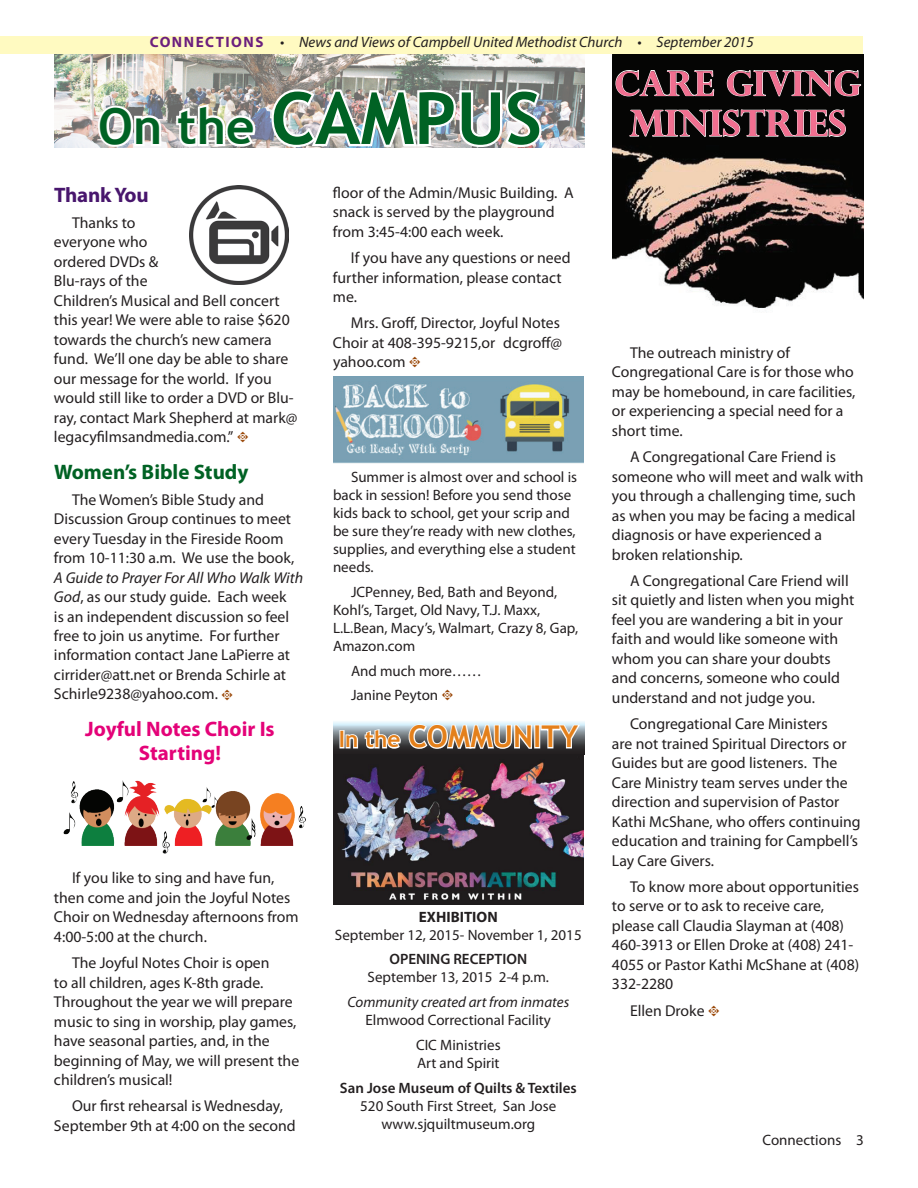
<style>
.page{position:relative;width:918px;height:1188px;background:#fff}
.page>*{position:absolute;margin:0;border:0;box-sizing:border-box;transform-origin:0 0}
.t1{font:700 72px "Trebuchet MS";color:#006224}
.t2{font:700 36px "Perpetua Titling";color:#f16f90}
.t3{font:700 34.5px "Perpetua Titling";color:#f16f90}
.t4{font:700 30px "Trebuchet MS";color:#e4801b}
.t5{font:700 21px/24px "Myriad Pro";color:#e40278;text-align:center}
.t6{font:700 21px "Myriad Pro";color:#006224}
.t7{font:700 21px "Myriad Pro";letter-spacing:-.01em;color:#48166d}
.t8{font:15.75px/19.5px "Myriad Pro";color:#231f20}
.t9{font:15px/18px "Myriad Pro";color:#231f20}
.t10{font:italic 15px "Myriad Pro";color:#231f20}
.t11{font:600 15px "Myriad Pro";color:#231f20}
.t12{font:700 15px "Myriad Pro";color:#231f20}
.s1{font-weight:700;font-style:normal;color:#6b1f7e}
.s2{font-size:49.5px}
.s3{font-family:"Type Embellishments One Let Plain";font-size:15px;color:#994606}
.s4{font-style:italic}
.s5{font-family:"Type Embellishments One Let Plain";color:#994606}
.s6{font-size:22.5px}
</style>
<div class="page">
<div style="left:0;top:36px;width:863px;height:18px;background:#fffac1"></div>
<img style="left:54px;top:54px;width:531px;height:93px">
<svg style="left:95px;top:103px;width:69px;height:45px"></svg>
<img style="left:174px;top:101px;width:84px;height:47px">
<img style="left:269px;top:87px;width:275px;height:61px">
<img style="left:63px;top:780px;width:243px;height:74px">
<img style="left:189px;top:186px;width:99px;height:99px">
<img style="left:612px;top:54px;width:251px;height:254px">
<svg style="left:615px;top:70px;width:246px;height:67px;background:#2b2b2a"></svg>
<svg style="left:333px;top:721px;width:252px;height:33px;background:#6b6e71"></svg>
<div style="left:339px;top:730px;width:6px;height:18px;border:2px solid #fff"></div>
<svg style="left:344px;top:723px;width:189px;height:27px"></svg>
<div style="left:534px;top:725px;width:6px;height:23px;border:2px solid #fff"></div>
<svg style="left:539px;top:723px;width:42px;height:27px"></svg>
<img style="left:333px;top:754px;width:251px;height:150px">
<img style="left:333px;top:377px;width:251px;height:87px">
<p class="t10" style="left:150px;top:33px;width:605px"><span class="s1">CONNECTIONS</span> • News and Views of Campbell United Methodist Church • September 2015</p>
<h1 class="t1" style="left:98px;top:73px;width:445px"><span class="s2">On the</span> CAMPUS</h1>
<h3 class="t7" style="left:54px;top:181px;width:96px">Thank You</h3>
<p class="t8" style="left:54px;top:212px;width:245px;text-indent:18px">Thanks to<br>everyone who<br>ordered DVDs &amp;<br>Blu-rays of the<br>Children’s Musical and Bell concert this year! We were able to raise $620 towards the church’s new camera fund. We’ll one day be able to share our message for the world. If you would still like to order a DVD or Blu&shy;ray, contact Mark Shepherd at mark@ legacyfilmsandmedia.com.” <span class="s3">t</span></p>
<h3 class="t6" style="left:54px;top:458px;width:196px">Women’s Bible Study</h3>
<p class="t8" style="left:54px;top:489px;width:242px;text-indent:18px">The Women’s Bible Study and<br>Discussion Group continues to meet every Tuesday in the Fireside Room from 10-11:30 a.m. We use the book,</p>
<p class="t8" style="left:54px;top:567px;width:251px"><span class="s4">A Guide to Prayer For All Who Walk With God</span>, as our study guide. Each week<br>is an independent discussion so feel free to join us anytime. For further information contact Jane LaPierre at cirrider@att.net or Brenda Schirle at Schirle9238@yahoo.com. <span class="s3">t</span></p>
<h3 class="t5" style="left:85px;top:717px;width:191px">Joyful Notes Choir Is<br>Starting!</h3>
<p class="t8" style="left:333px;top:183px;width:242px">floor of the Admin/Music Building. A snack is served by the playground from 3:45-4:00 each week.</p>
<p class="t8" style="left:333px;top:248px;width:239px;text-indent:18px">If you have any questions or need further information, please contact me.</p>
<p class="t8" style="left:333px;top:313px;width:231px;text-indent:18px">Mrs. Groff, Director, Joyful Notes<br>Choir at 408-395-9215,or dcgroff@ yahoo.com <span class="s3">t</span></p>
<p class="t9" style="left:333px;top:468px;width:246px;text-indent:18px">Summer is almost over and school is back in session! Before you send those kids back to school, get your scrip and be sure they’re ready with new clothes, supplies, and everything else a student needs.</p>
<p class="t9" style="left:333px;top:583px;width:247px;text-indent:18px">JCPenney, Bed, Bath and Beyond,<br>Kohl’s, Target, Old Navy, T.J. Maxx,<br>L.L.Bean, Macy’s, Walmart, Crazy 8, Gap,<br>Amazon.com</p>
<p class="t9" style="left:351px;top:658px;width:132px;line-height:24.8px">And much more……<br>Janine Peyton <span class="s5">t</span></p>
<h3 class="t4" style="left:339px;top:718px;width:241px"><span class="s6">In the</span> COMMUNITY</h3>
<p class="t8" style="left:54px;top:868px;width:246px;text-indent:18px">If you like to sing and have fun, then come and join the Joyful Notes<br>Choir on Wednesday afternoons from<br>4:00-5:00 at the church.</p>
<p class="t8" style="left:54px;top:953px;width:247px;text-indent:18px">The Joyful Notes Choir is open<br>to all children, ages K-8th grade.<br>Throughout the year we will prepare music to sing in worship, play games, have seasonal parties, and, in the beginning of May, we will present the children’s musical!</p>
<p class="t8" style="left:54px;top:1096px;width:243px;text-align:center">Our first rehearsal is Wednesday,<br>September 9th at 4:00 on the second</p>
<p class="t12" style="left:419px;top:907px;width:80px">EXHIBITION</p>
<p class="t9" style="left:335px;top:925px;width:248px">September 12, 2015- November 1, 2015</p>
<p class="t11" style="left:389px;top:950px;width:139px">OPENING RECEPTION</p>
<p class="t9" style="left:368px;top:968px;width:183px">September 13, 2015 2-4 p.m.</p>
<p class="t10" style="left:347px;top:993px;width:223px">Community created art from inmates</p>
<p class="t9" style="left:366px;top:1008px;width:187px;line-height:24.8px;text-align:center">Elmwood Correctional Facility<br>CIC Ministries</p>
<p class="t9" style="left:417px;top:1054px;width:84px">Art and Spirit</p>
<p class="t11" style="left:340px;top:1078px;width:238px">San Jose Museum of Quilts &amp; Textiles</p>
<p class="t9" style="left:360px;top:1096px;width:198px;text-align:center">520 South First Street, San Jose www.sjquiltmuseum.org</p>
<h3 class="t3" style="left:615px;top:62px;width:248px">CARE GIVING</h3>
<h2 class="t2" style="left:630px;top:101px;width:218px">MINISTRIES</h2>
<p class="t8" style="left:612px;top:343px;width:245px;text-indent:18px">The outreach ministry of<br>Congregational Care is for those who may be homebound, in care facilities, or experiencing a special need for a short time.</p>
<p class="t8" style="left:612px;top:447px;width:253px;text-indent:18px">A Congregational Care Friend is someone who will meet and walk with you through a challenging time, such as when you may be facing a medical diagnosis or have experienced a broken relationship.</p>
<p class="t8" style="left:612px;top:571px;width:244px;text-indent:18px">A Congregational Care Friend will sit quietly and listen when you might feel you are wandering a bit in your faith and would like someone with whom you can share your doubts and concerns, someone who could understand and not judge you.</p>
<p class="t8" style="left:612px;top:714px;width:250px;text-indent:18px">Congregational Care Ministers<br>are not trained Spiritual Directors or Guides but are good listeners. The Care Ministry team serves under the direction and supervision of Pastor Kathi McShane, who offers continuing education and training for Campbell’s Lay Care Givers.</p>
<p class="t8" style="left:612px;top:877px;width:249px;text-indent:18px">To know more about opportunities to serve or to ask to receive care, please call Claudia Slayman at (408)<br>460-3913 or Ellen Droke at (408) 241-<br>4055 or Pastor Kathi McShane at (408)<br>332-2280</p>
<p class="t8" style="left:630px;top:1000px;width:91px">Ellen Droke <span class="s3">t</span></p>
<p class="t9" style="left:762px;top:1131px;width:103px">Connections 3</p>
</div>
